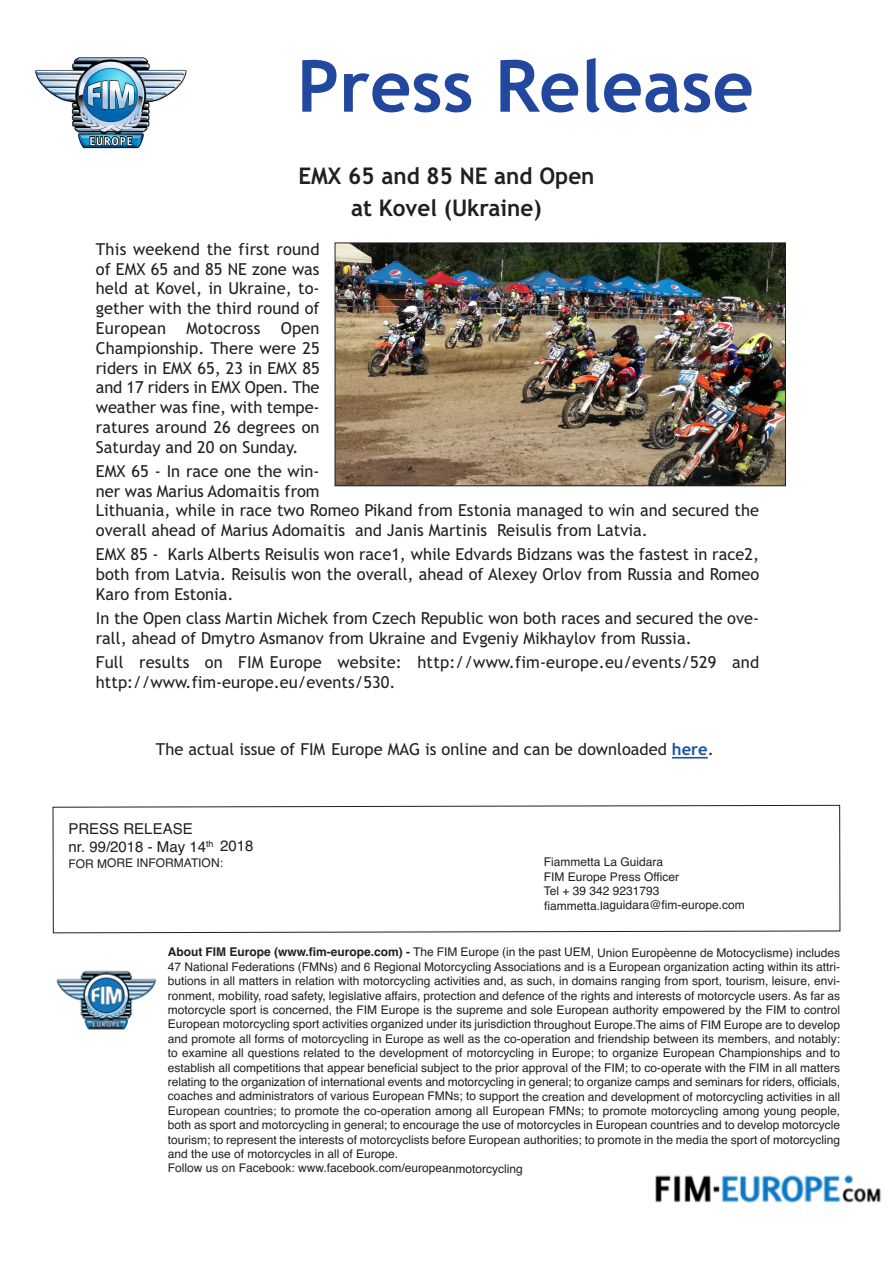
<style>
.page{position:relative;width:893px;height:1263px;background:#fff}
.page>*{position:absolute;margin:0;border:0;box-sizing:border-box;transform-origin:0 0}
.t1{font:700 72px "Trebuchet MS";color:#22479e}
.t2{font:700 22.95px/31.8px "Trebuchet MS";color:#231f20;text-align:center}
.t3{font:16.5px/19.8px "Trebuchet MS";color:#231f20}
.t4{font:15px/18px "Helvetica";letter-spacing:-.005em;color:#231f20}
.t5{font:12px/14.4px "Helvetica";color:#231f20}
.s1{font-weight:700;color:#1c52a4}
.s2{font-weight:700}
</style>
<div class="page">
<img style="left:35px;top:57px;width:152px;height:92px">
<hr style="left:672px;top:757px;width:36px;height:1px;background:#1c52a4">
<img style="left:337px;top:245px;width:447px;height:239px">
<div style="left:335px;top:243px;width:451px;height:243px;border:1px solid #231f20"></div>
<img style="left:655px;top:1174px;width:226px;height:29px">
<img style="left:56px;top:970px;width:100px;height:60px">
<svg style="left:52px;top:804px;width:789px;height:129px"></svg>
<h1 class="t1" style="left:297px;top:45px;width:458px">Press Release</h1>
<h2 class="t2" style="left:298px;top:160px;width:298px">EMX 65 and 85 NE and Open at Kovel (Ukraine)</h2>
<p class="t3" style="left:96px;top:239px;width:225px;text-align:justify">This weekend the first round of EMX 65 and 85 NE zone was held at Kovel, in Ukraine, to&shy;gether with the third round of European Motocross Open Championship. There were 25 riders in EMX 65, 23 in EMX 85 and 17 riders in EMX Open. The weather was fine, with tempe&shy;ratures around 26 degrees on Saturday and 20 on Sunday.</p>
<h3 class="t3" style="left:96px;top:461px;width:665px">EMX 65 - In race one the win-<br>ner was Marius Adomaitis from<br>Lithuania, while in race two Romeo Pikand from Estonia managed to win and secured the overall ahead of Marius Adomaitis and Janis Martinis Reisulis from Latvia.</h3>
<h3 class="t3" style="left:96px;top:545px;width:665px;text-align:justify">EMX 85 - Karls Alberts Reisulis won race1, while Edvards Bidzans was the fastest in race2, both from Latvia. Reisulis won the overall, ahead of Alexey Orlov from Russia and Romeo Karo from Estonia.</h3>
<h3 class="t3" style="left:96px;top:608px;width:665px">In the Open class Martin Michek from Czech Republic won both races and secured the ove&shy;rall, ahead of Dmytro Asmanov from Ukraine and Evgeniy Mikhaylov from Russia.</h3>
<h3 class="t3" style="left:96px;top:652px;width:665px">Full results on FIM Europe website: http://www.fim-europe.eu/events/529 and http://www.fim-europe.eu/events/530.</h3>
<h3 class="t3" style="left:156px;top:740px;width:559px">The actual issue of FIM Europe MAG is online and can be downloaded <span class="s1">here</span>.</h3>
<p class="t4" style="left:68px;top:819px;width:187px">PRESS RELEASE<br>nr. 99/2018 - May 14<sup>th</sup> 2018</p>
<p class="t5" style="left:69px;top:856px;width:156px">FOR MORE INFORMATION:</p>
<p class="t5" style="left:544px;top:855px;width:203px">Fiammetta La Guidara<br>FIM Europe Press Officer<br>Tel + 39 342 9231793 fiammetta.laguidara@fim-europe.com</p>
<p class="t5" style="left:168px;top:945px;width:674px"><span class="s2">About FIM Europe (www.fim-europe.com) -</span> The FIM Europe (in the past UEM, Union Europèenne de Motocyclisme) includes 47 National Federations (FMNs) and 6 Regional Motorcycling Associations and is a European organization acting within its attri&shy;butions in all matters in relation with motorcycling activities and, as such, in domains ranging from sport, tourism, leisure, envi&shy;ronment, mobility, road safety, legislative affairs, protection and defence of the rights and interests of motorcycle users. As far as motorcycle sport is concerned, the FIM Europe is the supreme and sole European authority empowered by the FIM to control European motorcycling sport activities organized under its jurisdiction throughout Europe.The aims of FIM Europe are to develop and promote all forms of motorcycling in Europe as well as the co-operation and friendship between its members, and notably: to examine all questions related to the development of motorcycling in Europe; to organize European Championships and to establish all competitions that appear beneficial subject to the prior approval of the FIM; to co-operate with the FIM in all matters relating to the organization of international events and motorcycling in general; to organize camps and seminars for riders, officials, coaches and administrators of various European FMNs; to support the creation and development of motorcycling activities in all European countries; to promote the co-operation among all European FMNs; to promote motorcycling among young people, both as sport and motorcycling in general; to encourage the use of motorcycles in European countries and to develop motorcycle tourism; to represent the interests of motorcyclists before European authorities; to promote in the media the sport of motorcycling and the use of motorcycles in all of Europe.<br>Follow us on Facebook: www.facebook.com/europeanmotorcycling</p>
</div>
